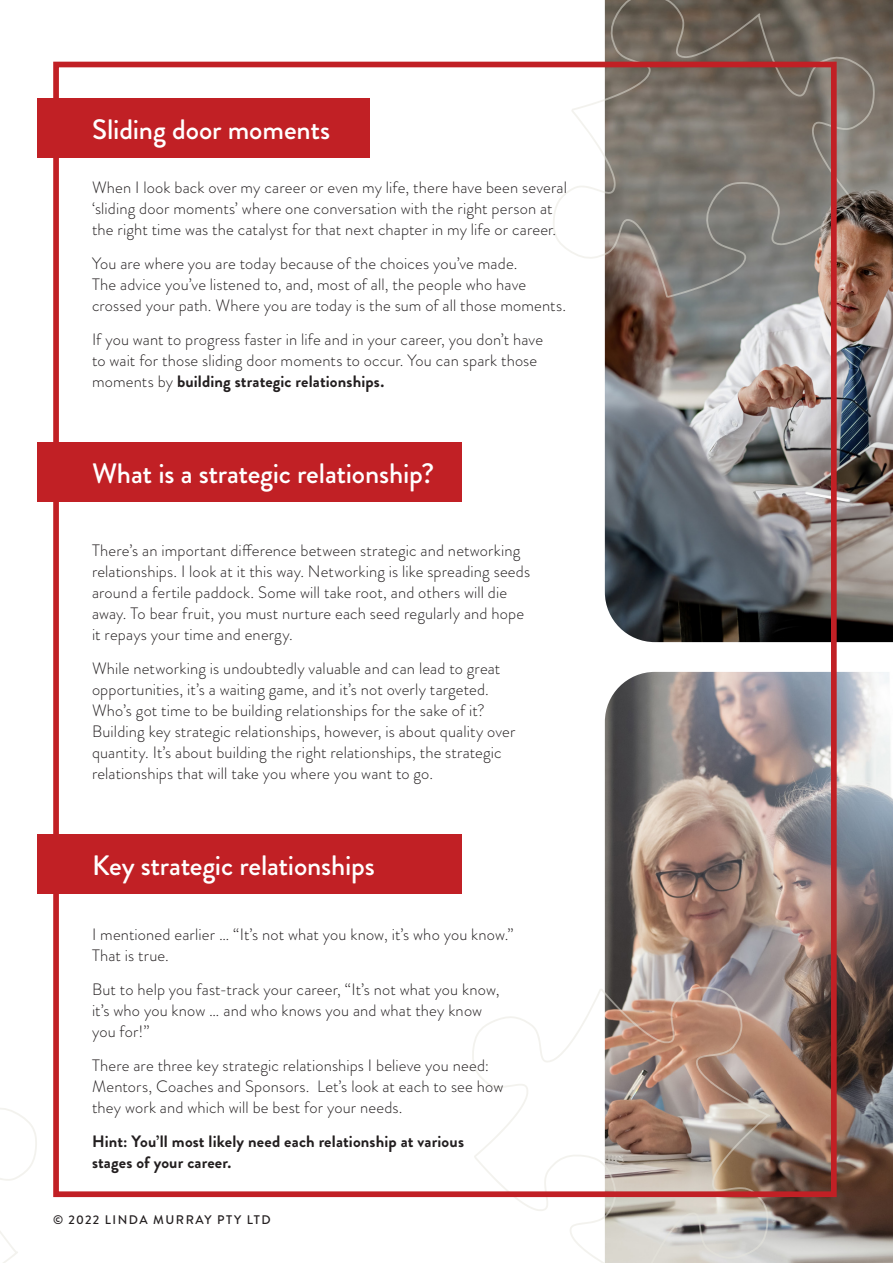
<style>
.page{position:relative;width:893px;height:1263px;background:#fff}
.page>*{position:absolute;margin:0;border:0;box-sizing:border-box;transform-origin:0 0}
.t1{font:500 28.05px "Brandon Grotesque";letter-spacing:-.01em;color:#fff}
.t2{font:300 16.5px/21px "Brandon Grotesque";letter-spacing:.01em;color:#231f20}
.t3{font:700 16.5px/21px "Brandon Grotesque";letter-spacing:.01em;color:#231f20}
.t4{font:500 12.45px "Brandon Grotesque";letter-spacing:.12em;color:#231f20}
.s1{font-weight:700}
</style>
<div class="page">
<img style="left:605px;top:0;width:288px;height:642px">
<img style="left:605px;top:672px;width:288px;height:591px">
<svg style="left:0;top:1108px;width:37px;height:155px"></svg>
<svg style="left:471px;top:986px;width:299px;height:277px"></svg>
<svg style="left:553px;top:0;width:322px;height:298px"></svg>
<div style="left:53px;top:62px;width:784px;height:1135px;border:6px solid #c12025"></div>
<div style="left:37px;top:98px;width:333px;height:59px;background:#c12025"></div>
<div style="left:37px;top:442px;width:424px;height:59px;background:#c12025"></div>
<div style="left:37px;top:834px;width:424px;height:59px;background:#c12025"></div>
<p class="t1" style="left:92px;top:110px;width:240px">Sliding door moments</p>
<p class="t2" style="left:92px;top:177px;width:476px">When I look back over my career or even my life, there have been several ‘sliding door moments’ where one conversation with the right person at the right time was the catalyst for that next chapter in my life or career.</p>
<p class="t2" style="left:92px;top:253px;width:476px">You are where you are today because of the choices you’ve made.<br>The advice you’ve listened to, and, most of all, the people who have crossed your path. Where you are today is the sum of all those moments.</p>
<p class="t2" style="left:92px;top:328px;width:453px">If you want to progress faster in life and in your career, you don’t have to wait for those sliding door moments to occur. You can spark those moments by <span class="s1">building strategic relationships.</span></p>
<p class="t1" style="left:92px;top:454px;width:344px">What is a strategic relationship?</p>
<p class="t2" style="left:92px;top:540px;width:440px">There’s an important difference between strategic and networking relationships. I look at it this way. Networking is like spreading seeds around a fertile paddock. Some will take root, and others will die away. To bear fruit, you must nurture each seed regularly and hope it repays your time and energy.</p>
<p class="t2" style="left:92px;top:657px;width:425px">While networking is undoubtedly valuable and can lead to great opportunities, it’s a waiting game, and it’s not overly targeted.<br>Who’s got time to be building relationships for the sake of it?<br>Building key strategic relationships, however, is about quality over quantity. It’s about building the right relationships, the strategic relationships that will take you where you want to go.</p>
<p class="t1" style="left:92px;top:846px;width:284px">Key strategic relationships</p>
<p class="t2" style="left:92px;top:924px;width:423px">I mentioned earlier … “It’s not what you know, it’s who you know.”<br>That is true.</p>
<p class="t2" style="left:92px;top:979px;width:409px">But to help you fast-track your career, “It’s not what you know, it’s who you know … and who knows you and what they know you for!”</p>
<p class="t2" style="left:92px;top:1055px;width:413px">There are three key strategic relationships I believe you need:<br>Mentors, Coaches and Sponsors. Let’s look at each to see how they work and which will be best for your needs.</p>
<p class="t3" style="left:92px;top:1131px;width:374px">Hint: You’ll most likely need each relationship at various stages of your career.</p>
<p class="t4" style="left:53px;top:1210px;width:219px">© 2022 LINDA MURRAY PTY LTD</p>
</div>
